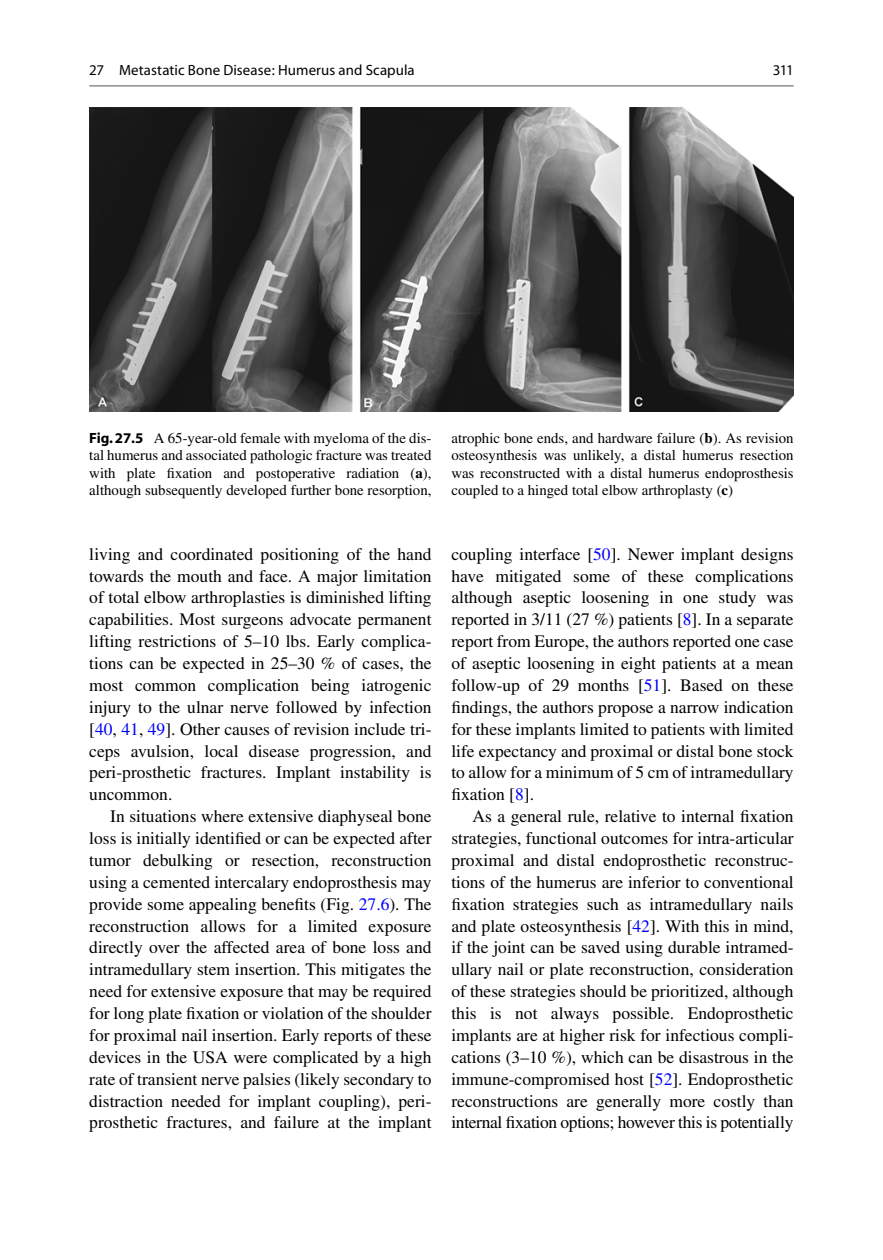
<style>
.page{position:relative;width:883px;height:1260px;background:#fff}
.page>*{position:absolute;margin:0;border:0;box-sizing:border-box;transform-origin:0 0}
.t1{font:17.5px/21.9px "Tndvlb Times";color:#000;text-align:justify}
.t2{font:14.88px/17.5px "Tndvlb Times";color:#000;text-align:justify}
.t3{font:14.88px "Wlftnk Myriad";letter-spacing:.005em;color:#000}
.s1{font-family:"Pmjcqr Myriad";font-weight:700}
.s2{font-family:"Hvcpsh Times";font-weight:700}
.s3{color:#0000fa}
</style>
<div class="page">
<img style="left:89px;top:107px;width:705px;height:305px">
<hr style="left:89px;top:85px;width:705px;height:2px;background:#9c9c9c">
<p class="t3" style="left:89px;top:64px;width:327px">27 Metastatic Bone Disease: Humerus and Scapula</p>
<p class="t3" style="left:773px;top:64px;width:22px">311</p>
<p class="t2" style="left:89px;top:431px;width:344px"><span class="s1">Fig. 27.5</span> A 65-year-old female with myeloma of the dis&shy;tal humerus and associated pathologic fracture was treated with plate fixation and postoperative radiation ( <span class="s2">a</span> ), although subsequently developed further bone resorption,</p>
<p class="t2" style="left:451px;top:431px;width:344px">atrophic bone ends, and hardware failure ( <span class="s2">b</span> ). As revision osteosynthesis was unlikely, a distal humerus resection was reconstructed with a distal humerus endoprosthesis coupled to a hinged total elbow arthroplasty ( <span class="s2">c</span> )</p>
<p class="t1" style="left:89px;top:545px;width:344px">living and coordinated positioning of the hand towards the mouth and face. A major limitation of total elbow arthroplasties is diminished lifting capabilities. Most surgeons advocate permanent lifting restrictions of 5–10 lbs. Early complica&shy;tions can be expected in 25–30 % of cases, the most common complication being iatrogenic injury to the ulnar nerve followed by infection [ <span class="s3">40</span> , <span class="s3">41</span> , <span class="s3">49</span> ]. Other causes of revision include tri&shy;ceps avulsion, local disease progression, and peri- prosthetic fractures. Implant instability is uncommon.</p>
<p class="t1" style="left:89px;top:807px;width:344px;text-indent:21px">In situations where extensive diaphyseal bone loss is initially identified or can be expected after tumor debulking or resection, reconstruction using a cemented intercalary endoprosthesis may provide some appealing benefits (Fig. <span class="s3">27.6</span> ). The reconstruction allows for a limited exposure directly over the affected area of bone loss and intramedullary stem insertion. This mitigates the need for extensive exposure that may be required for long plate fixation or violation of the shoulder for proximal nail insertion. Early reports of these devices in the USA were complicated by a high rate of transient nerve palsies (likely secondary to distraction needed for implant coupling), peri&shy;prosthetic fractures, and failure at the implant</p>
<p class="t1" style="left:451px;top:545px;width:344px">coupling interface [ <span class="s3">50</span> ]. Newer implant designs have mitigated some of these complications although aseptic loosening in one study was reported in 3/11 (27 %) patients [ <span class="s3">8</span> ]. In a separate report from Europe, the authors reported one case of aseptic loosening in eight patients at a mean follow-up of 29 months [ <span class="s3">51</span> ]. Based on these findings, the authors propose a narrow indication for these implants limited to patients with limited life expectancy and proximal or distal bone stock to allow for a minimum of 5 cm of intramedullary fixation [ <span class="s3">8</span> ].</p>
<p class="t1" style="left:451px;top:807px;width:344px;text-indent:21px">As a general rule, relative to internal fixation strategies, functional outcomes for intra-articular proximal and distal endoprosthetic reconstruc&shy;tions of the humerus are inferior to conventional fixation strategies such as intramedullary nails and plate osteosynthesis [ <span class="s3">42</span> ]. With this in mind, if the joint can be saved using durable intramed&shy;ullary nail or plate reconstruction, consideration of these strategies should be prioritized, although this is not always possible. Endoprosthetic implants are at higher risk for infectious compli&shy;cations (3–10 %), which can be disastrous in the immune-compromised host [ <span class="s3">52</span> ]. Endoprosthetic reconstructions are generally more costly than internal fixation options; however this is potentially</p>
</div>
